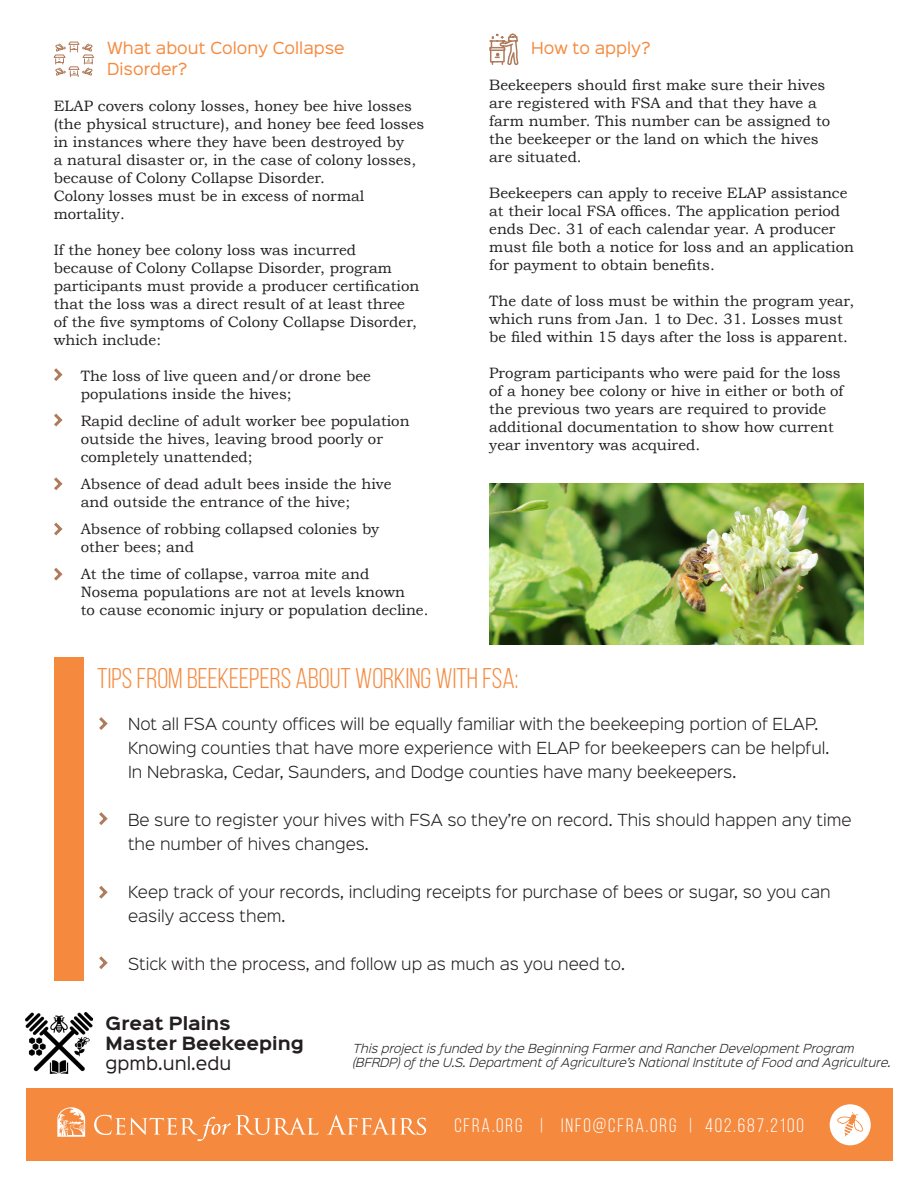
<style>
.page{position:relative;width:918px;height:1188px;background:#fff}
.page>*{position:absolute;margin:0;border:0;box-sizing:border-box;transform-origin:0 0}
.t1{font:28.5px "Bebas Neue";color:#f58a3f}
.t2{font:19.5px "Bebas Neue";letter-spacing:.1em;color:#fff}
.t3{font:700 16.5px/19.8px "Sinkin Sans 700";color:#231f20}
.t4{font:16.5px "Sinkin Sans 400";color:#231f20}
.t5{font:15px/18px "Bookman Old Style";color:#231f20}
.t6{font:300 15px/24px "Sinkin Sans 300";color:#231f20}
.t7{font:15px/21px "Sinkin Sans 400";color:#f58a3f}
.t8{font:italic 300 11.25px/14.2px "Sinkin Sans 300";color:#231f20}
</style>
<div class="page">
<div style="left:26px;top:1089px;width:866px;height:72px;background:#f58a3f"></div>
<svg style="left:94px;top:1115px;width:224px;height:26px"></svg>
<svg style="left:327px;top:1115px;width:99px;height:20px"></svg>
<svg style="left:57px;top:1107px;width:28px;height:30px"></svg>
<div style="left:830px;top:1104px;width:41px;height:41px;background:#fff;border-radius:50%"></div>
<svg style="left:837px;top:1112px;width:26px;height:25px"></svg>
<img style="left:489px;top:484px;width:375px;height:161px">
<div style="left:55px;top:657px;width:29px;height:324px;background:#f58a3f"></div>
<svg style="left:99px;top:717px;width:9px;height:13px"></svg>
<svg style="left:99px;top:812px;width:9px;height:13px"></svg>
<svg style="left:99px;top:886px;width:9px;height:13px"></svg>
<svg style="left:99px;top:956px;width:9px;height:14px"></svg>
<svg style="left:54px;top:368px;width:9px;height:13px"></svg>
<svg style="left:54px;top:413px;width:9px;height:14px"></svg>
<svg style="left:54px;top:477px;width:9px;height:14px"></svg>
<svg style="left:54px;top:522px;width:9px;height:14px"></svg>
<svg style="left:54px;top:567px;width:9px;height:14px"></svg>
<svg style="left:53px;top:41px;width:42px;height:36px"></svg>
<svg style="left:489px;top:33px;width:30px;height:33px"></svg>
<img style="left:26px;top:1012px;width:67px;height:62px">
<p class="t7" style="left:107px;top:36px;width:239px">What about Colony Collapse<br>Disorder?</p>
<p class="t5" style="left:54px;top:97px;width:372px">ELAP covers colony losses, honey bee hive losses (the physical structure), and honey bee feed losses in instances where they have been destroyed by<br>a natural disaster or, in the case of colony losses, because of Colony Collapse Disorder.<br>Colony losses must be in excess of normal mortality.</p>
<p class="t5" style="left:54px;top:241px;width:367px">If the honey bee colony loss was incurred because of Colony Collapse Disorder, program participants must provide a producer certification that the loss was a direct result of at least three of the five symptoms of Colony Collapse Disorder, which include:</p>
<p class="t5" style="left:81px;top:367px;width:292px">The loss of live queen and/or drone bee populations inside the hives;</p>
<p class="t5" style="left:81px;top:412px;width:330px">Rapid decline of adult worker bee population outside the hives, leaving brood poorly or completely unattended;</p>
<p class="t5" style="left:81px;top:475px;width:312px">Absence of dead adult bees inside the hive and outside the entrance of the hive;</p>
<p class="t5" style="left:81px;top:520px;width:300px">Absence of robbing collapsed colonies by other bees; and</p>
<p class="t5" style="left:81px;top:565px;width:349px">At the time of collapse, varroa mite and<br>Nosema populations are not at levels known<br>to cause economic injury or population decline.</p>
<p class="t7" style="left:531px;top:36px;width:121px">How to apply?</p>
<p class="t5" style="left:489px;top:76px;width:342px">Beekeepers should first make sure their hives are registered with FSA and that they have a farm number. This number can be assigned to the beekeeper or the land on which the hives are situated.</p>
<p class="t5" style="left:489px;top:184px;width:366px">Beekeepers can apply to receive ELAP assistance at their local FSA offices. The application period ends Dec. 31 of each calendar year. A producer must file both a notice for loss and an application for payment to obtain benefits.</p>
<p class="t5" style="left:489px;top:292px;width:366px">The date of loss must be within the program year, which runs from Jan. 1 to Dec. 31. Losses must be filed within 15 days after the loss is apparent.</p>
<p class="t5" style="left:489px;top:364px;width:355px">Program participants who were paid for the loss of a honey bee colony or hive in either or both of the previous two years are required to provide additional documentation to show how current year inventory was acquired.</p>
<h1 class="t1" style="left:97px;top:663px;width:423px">TIPS FROM BEEKEEPERS ABOUT WORKING WITH FSA:</h1>
<p class="t6" style="left:128px;top:711px;width:703px">Not all FSA county offices will be equally familiar with the beekeeping portion of ELAP.<br>Knowing counties that have more experience with ELAP for beekeepers can be helpful.<br>In Nebraska, Cedar, Saunders, and Dodge counties have many beekeepers.</p>
<p class="t6" style="left:128px;top:807px;width:725px">Be sure to register your hives with FSA so they’re on record. This should happen any time the number of hives changes.</p>
<p class="t6" style="left:128px;top:879px;width:704px">Keep track of your records, including receipts for purchase of bees or sugar, so you can easily access them.</p>
<p class="t6" style="left:128px;top:951px;width:499px">Stick with the process, and follow up as much as you need to.</p>
<p class="t3" style="left:106px;top:1014px;width:200px">Great Plains<br>Master Beekeeping</p>
<p class="t4" style="left:106px;top:1049px;width:127px">gpmb.unl.edu</p>
<p class="t8" style="left:353px;top:1041px;width:540px">This project is funded by the Beginning Farmer and Rancher Development Program (BFRDP) of the U.S. Department of Agriculture’s National Institute of Food and Agriculture.</p>
<h2 class="t2" style="left:454px;top:1115px;width:351px">CFRA.ORG | INFO@CFRA.ORG | 402.687.2100</h2>
</div>
